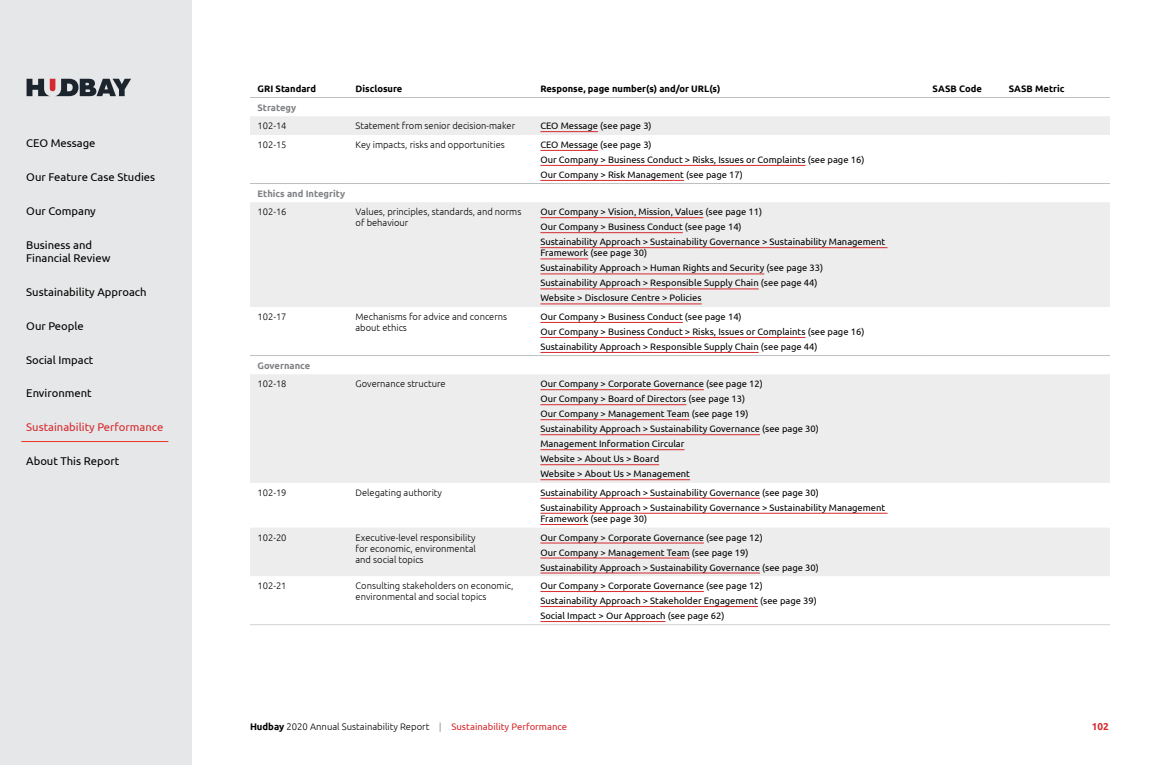
<style>
.page{position:relative;width:1170px;height:765px;background:#fff}
.page>*{position:absolute;margin:0;border:0;box-sizing:border-box;transform-origin:0 0}
.t1{font:11.25px/13.8px "Ubuntu";color:#000}
.t2{font:11.25px "Ubuntu";color:#d52a2f}
.t3{font:700 10px "Ubuntu";color:#d52a2f}
.t4{font:300 9.5px "Ubuntu";color:#000}
.Table_current_figs{font:9.38px/11.2px "Ubuntu";color:#000}
.Table_current_figs-2{font:300 9.38px/11.2px "Ubuntu";color:#000}
.Table_previous_figs{font:700 9.38px "Ubuntu";color:#000}
.Table_body{font:700 9.38px "Ubuntu";color:#808285}
.Footnote{font:700 9.38px "Ubuntu";color:#000}
.Table_current_figs-3{font:700 9.38px "Ubuntu";color:#000}
.s1{font-weight:700}
.s2{font-weight:700;color:#b1b4b6}
.s3{font-weight:400;color:#d52a2f}
</style>
<div class="page">
<div style="left:0;top:0;width:191px;height:765px;background:#e6e7e8"></div>
<svg style="left:27px;top:79px;width:104px;height:17px"></svg>
<svg style="left:250px;top:116px;width:860px;height:460px;fill:#ededee"></svg>
<hr style="left:250px;top:97px;width:98px;height:1px;background:#bcbec0">
<hr style="left:348px;top:97px;width:185px;height:1px;background:#bcbec0">
<hr style="left:533px;top:97px;width:392px;height:1px;background:#bcbec0">
<hr style="left:925px;top:97px;width:76px;height:1px;background:#bcbec0">
<hr style="left:1001px;top:97px;width:109px;height:1px;background:#bcbec0">
<hr style="left:250px;top:183px;width:98px;height:1px;background:#bcbec0">
<hr style="left:348px;top:183px;width:185px;height:1px;background:#bcbec0">
<hr style="left:533px;top:183px;width:392px;height:1px;background:#bcbec0">
<hr style="left:925px;top:183px;width:76px;height:1px;background:#bcbec0">
<hr style="left:1001px;top:183px;width:109px;height:1px;background:#bcbec0">
<hr style="left:250px;top:355px;width:98px;height:1px;background:#bcbec0">
<hr style="left:348px;top:355px;width:185px;height:1px;background:#bcbec0">
<hr style="left:533px;top:355px;width:392px;height:1px;background:#bcbec0">
<hr style="left:925px;top:355px;width:76px;height:1px;background:#bcbec0">
<hr style="left:1001px;top:355px;width:109px;height:1px;background:#bcbec0">
<hr style="left:250px;top:624px;width:98px;height:1px;background:#d1d3d4">
<hr style="left:348px;top:624px;width:185px;height:1px;background:#d1d3d4">
<hr style="left:533px;top:624px;width:392px;height:1px;background:#d1d3d4">
<hr style="left:925px;top:624px;width:76px;height:1px;background:#d1d3d4">
<hr style="left:1001px;top:624px;width:109px;height:1px;background:#d1d3d4">
<hr style="left:540px;top:131px;width:58px;height:1px;background:#d52a2f">
<hr style="left:540px;top:150px;width:58px;height:1px;background:#d52a2f">
<hr style="left:540px;top:165px;width:266px;height:1px;background:#d52a2f">
<hr style="left:540px;top:180px;width:144px;height:1px;background:#d52a2f">
<hr style="left:540px;top:217px;width:163px;height:1px;background:#d52a2f">
<hr style="left:540px;top:232px;width:143px;height:1px;background:#d52a2f">
<hr style="left:540px;top:247px;width:348px;height:1px;background:#d52a2f">
<hr style="left:540px;top:259px;width:48px;height:1px;background:#d52a2f">
<hr style="left:540px;top:274px;width:224px;height:1px;background:#d52a2f">
<hr style="left:540px;top:289px;width:219px;height:1px;background:#d52a2f">
<hr style="left:540px;top:304px;width:162px;height:1px;background:#d52a2f">
<hr style="left:540px;top:322px;width:143px;height:1px;background:#d52a2f">
<hr style="left:540px;top:337px;width:266px;height:1px;background:#d52a2f">
<hr style="left:540px;top:352px;width:219px;height:1px;background:#d52a2f">
<hr style="left:540px;top:390px;width:164px;height:1px;background:#d52a2f">
<hr style="left:540px;top:405px;width:146px;height:1px;background:#d52a2f">
<hr style="left:540px;top:420px;width:150px;height:1px;background:#d52a2f">
<hr style="left:540px;top:435px;width:220px;height:1px;background:#d52a2f">
<hr style="left:540px;top:450px;width:145px;height:1px;background:#d52a2f">
<hr style="left:540px;top:465px;width:119px;height:1px;background:#d52a2f">
<hr style="left:540px;top:480px;width:150px;height:1px;background:#d52a2f">
<hr style="left:540px;top:498px;width:220px;height:1px;background:#d52a2f">
<hr style="left:540px;top:513px;width:348px;height:1px;background:#d52a2f">
<hr style="left:540px;top:524px;width:48px;height:1px;background:#d52a2f">
<hr style="left:540px;top:543px;width:164px;height:1px;background:#d52a2f">
<hr style="left:540px;top:558px;width:150px;height:1px;background:#d52a2f">
<hr style="left:540px;top:573px;width:220px;height:1px;background:#d52a2f">
<hr style="left:540px;top:591px;width:164px;height:1px;background:#d52a2f">
<hr style="left:540px;top:606px;width:218px;height:1px;background:#d52a2f">
<hr style="left:540px;top:621px;width:126px;height:1px;background:#d52a2f">
<hr style="left:21px;top:441px;width:147px;height:1px;background:#ee3524">
<p class="t1" style="left:26px;top:136px;width:71px">CEO Message</p>
<p class="t1" style="left:26px;top:170px;width:130px">Our Feature Case Studies</p>
<p class="t1" style="left:26px;top:204px;width:71px">Our Company</p>
<p class="t1" style="left:26px;top:238px;width:86px">Business and<br>Financial Review</p>
<p class="t1" style="left:26px;top:285px;width:122px">Sustainability Approach</p>
<p class="t1" style="left:26px;top:319px;width:59px">Our People</p>
<p class="t1" style="left:26px;top:353px;width:69px">Social Impact</p>
<p class="t1" style="left:26px;top:386px;width:67px">Environment</p>
<p class="t2" style="left:26px;top:420px;width:139px">Sustainability Performance</p>
<p class="t1" style="left:26px;top:454px;width:95px">About This Report</p>
<p class="Footnote" style="left:258px;top:83px;width:60px">GRI Standard</p>
<p class="Table_current_figs-3" style="left:356px;top:83px;width:48px">Disclosure</p>
<p class="Table_previous_figs" style="left:540px;top:83px;width:181px">Response, page number(s) and/or URL(s)</p>
<p class="Table_previous_figs" style="left:933px;top:83px;width:51px">SASB Code</p>
<p class="Table_previous_figs" style="left:1009px;top:83px;width:57px">SASB Metric</p>
<p class="Table_body" style="left:258px;top:101px;width:40px">Strategy</p>
<p class="Table_current_figs-2" style="left:258px;top:120px;width:31px">102-14</p>
<p class="Table_current_figs-2" style="left:356px;top:120px;width:161px">Statement from senior decision-maker</p>
<p class="Table_current_figs" style="left:540px;top:120px;width:113px">CEO Message (see page 3)</p>
<p class="Table_current_figs-2" style="left:258px;top:139px;width:31px">102-15</p>
<p class="Table_current_figs-2" style="left:356px;top:139px;width:151px">Key impacts, risks and opportunities</p>
<p class="Table_current_figs" style="left:540px;top:139px;width:113px">CEO Message (see page 3)</p>
<p class="Table_current_figs" style="left:540px;top:154px;width:325px">Our Company &gt; Business Conduct &gt; Risks, Issues or Complaints (see page 16)</p>
<p class="Table_current_figs" style="left:540px;top:169px;width:204px">Our Company &gt; Risk Management (see page 17)</p>
<p class="Table_body" style="left:258px;top:188px;width:89px">Ethics and Integrity</p>
<p class="Table_current_figs-2" style="left:258px;top:206px;width:31px">102-16</p>
<p class="Table_current_figs-2" style="left:356px;top:206px;width:167px">Values, principles, standards, and norms of behaviour</p>
<p class="Table_current_figs" style="left:540px;top:206px;width:223px">Our Company &gt; Vision, Mission, Values (see page 11)</p>
<p class="Table_current_figs" style="left:540px;top:221px;width:203px">Our Company &gt; Business Conduct (see page 14)</p>
<p class="Table_current_figs" style="left:540px;top:236px;width:346px">Sustainability Approach &gt; Sustainability Governance &gt; Sustainability Management<br>Framework (see page 30)</p>
<p class="Table_current_figs" style="left:540px;top:262px;width:284px">Sustainability Approach &gt; Human Rights and Security (see page 33)</p>
<p class="Table_current_figs" style="left:540px;top:277px;width:279px">Sustainability Approach &gt; Responsible Supply Chain (see page 44)</p>
<p class="Table_current_figs" style="left:540px;top:292px;width:163px">Website &gt; Disclosure Centre &gt; Policies</p>
<p class="Table_current_figs-2" style="left:257px;top:311px;width:31px">102-17</p>
<p class="Table_current_figs-2" style="left:356px;top:311px;width:153px">Mechanisms for advice and concerns about ethics</p>
<p class="Table_current_figs" style="left:540px;top:311px;width:203px">Our Company &gt; Business Conduct (see page 14)</p>
<p class="Table_current_figs" style="left:540px;top:326px;width:325px">Our Company &gt; Business Conduct &gt; Risks, Issues or Complaints (see page 16)</p>
<p class="Table_current_figs" style="left:540px;top:341px;width:279px">Sustainability Approach &gt; Responsible Supply Chain (see page 44)</p>
<p class="Table_body" style="left:257px;top:360px;width:54px">Governance</p>
<p class="Table_current_figs-2" style="left:257px;top:378px;width:31px">102-18</p>
<p class="Table_current_figs-2" style="left:356px;top:378px;width:92px">Governance structure</p>
<p class="Table_current_figs" style="left:540px;top:378px;width:224px">Our Company &gt; Corporate Governance (see page 12)</p>
<p class="Table_current_figs" style="left:540px;top:393px;width:206px">Our Company &gt; Board of Directors (see page 13)</p>
<p class="Table_current_figs" style="left:540px;top:408px;width:210px">Our Company &gt; Management Team (see page 19)</p>
<p class="Table_current_figs" style="left:540px;top:423px;width:280px">Sustainability Approach &gt; Sustainability Governance (see page 30)</p>
<p class="Table_current_figs" style="left:540px;top:438px;width:146px">Management Information Circular</p>
<p class="Table_current_figs" style="left:540px;top:453px;width:120px">Website &gt; About Us &gt; Board</p>
<p class="Table_current_figs" style="left:540px;top:468px;width:151px">Website &gt; About Us &gt; Management</p>
<p class="Table_current_figs-2" style="left:257px;top:487px;width:31px">102-19</p>
<p class="Table_current_figs-2" style="left:356px;top:487px;width:88px">Delegating authority</p>
<p class="Table_current_figs" style="left:540px;top:487px;width:280px">Sustainability Approach &gt; Sustainability Governance (see page 30)</p>
<p class="Table_current_figs" style="left:540px;top:502px;width:346px">Sustainability Approach &gt; Sustainability Governance &gt; Sustainability Management<br>Framework (see page 30)</p>
<p class="Table_current_figs-2" style="left:257px;top:531px;width:31px">102-20</p>
<p class="Table_current_figs-2" style="left:356px;top:531px;width:122px;text-align:justify">Executive-level responsibility for economic, environmental and social topics</p>
<p class="Table_current_figs" style="left:540px;top:531px;width:224px">Our Company &gt; Corporate Governance (see page 12)</p>
<p class="Table_current_figs" style="left:540px;top:546px;width:210px">Our Company &gt; Management Team (see page 19)</p>
<p class="Table_current_figs" style="left:540px;top:561px;width:280px">Sustainability Approach &gt; Sustainability Governance (see page 30)</p>
<p class="Table_current_figs-2" style="left:257px;top:580px;width:31px">102-21</p>
<p class="Table_current_figs-2" style="left:356px;top:580px;width:160px">Consulting stakeholders on economic, environmental and social topics</p>
<p class="Table_current_figs" style="left:540px;top:580px;width:224px">Our Company &gt; Corporate Governance (see page 12)</p>
<p class="Table_current_figs" style="left:540px;top:595px;width:278px">Sustainability Approach &gt; Stakeholder Engagement (see page 39)</p>
<p class="Table_current_figs" style="left:540px;top:610px;width:185px">Social Impact &gt; Our Approach (see page 62)</p>
<p class="t4" style="left:250px;top:720px;width:319px"><span class="s1">Hudbay</span> 2020 Annual Sustainability Report <span class="s2">|</span> <span class="s3">Sustainability Performance</span></p>
<p class="t3" style="left:1092px;top:720px;width:19px">102</p>
</div>
